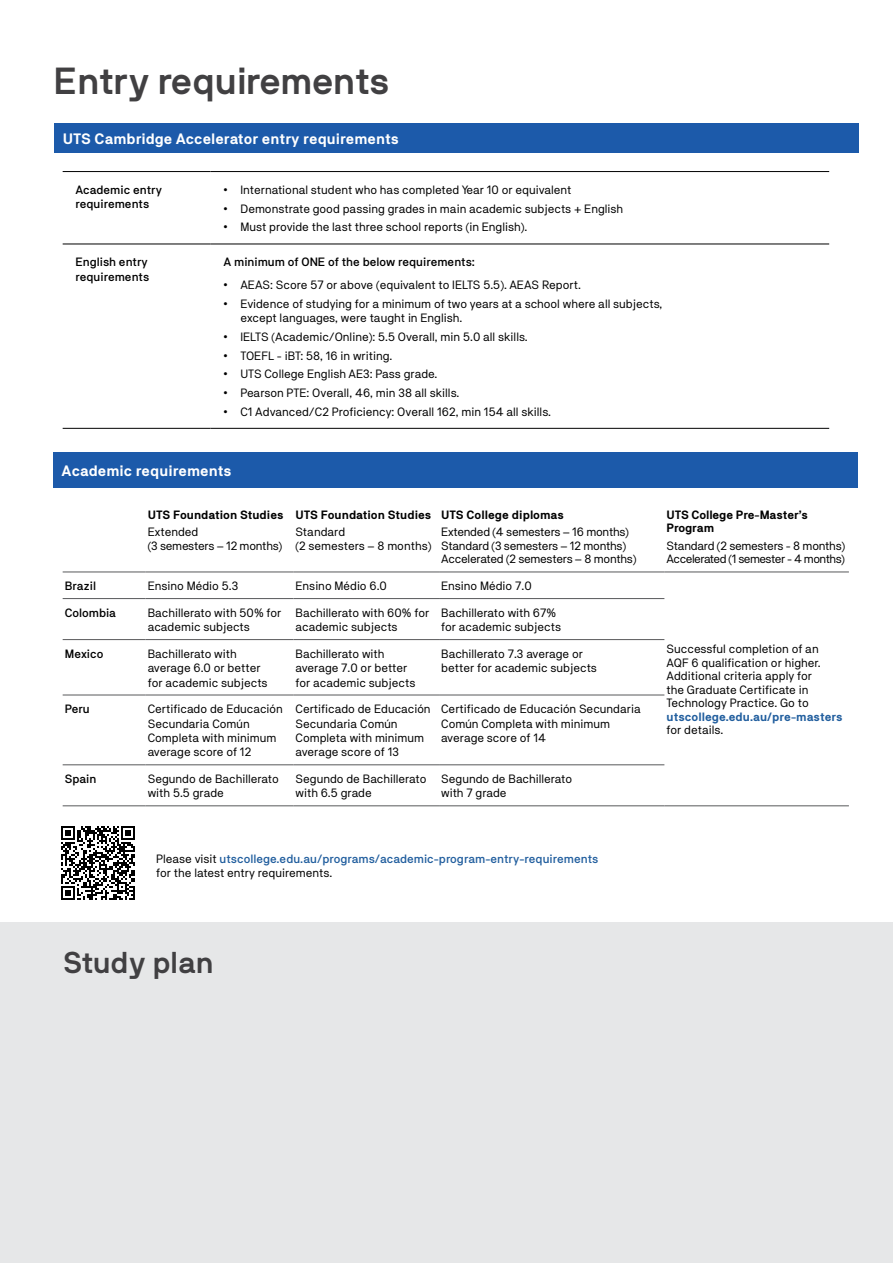
<style>
.page{position:relative;width:893px;height:1263px;background:#fff}
.page>*{position:absolute;margin:0;border:0;box-sizing:border-box;transform-origin:0 0}
.t1{font:700 37.5px "NB International Pro";color:#414042}
.t2{font:700 30px "NB International Pro";color:#414042}
.t3{font:700 15px "NB Akademie Std";color:#fff}
.t4{font:12px/14.4px "NB Akademie Std";color:#000}
.t5{font:12px/13.5px "NB Akademie Std";letter-spacing:-.02em;color:#000}
.t6{font:500 12px/14.4px "NB Akademie Std";color:#000}
.t7{font:500 12px/14.4px "NB Akademie Std";color:#215e9e}
.t8{font:700 12px/13.5px "NB Akademie Std";letter-spacing:-.01em;color:#000}
.t9{font:12px/13.5px "NB Akademie Std";letter-spacing:-.04em;color:#000}
.t10{font:700 12px "NB Akademie Std";color:#215e9e}
.s1{font-family:"Arial"}
.s2{font-weight:400;color:#000}
</style>
<div class="page">
<hr style="left:63px;top:572px;width:83px;height:1px;background:#58595b">
<hr style="left:146px;top:572px;width:147px;height:1px;background:#58595b">
<hr style="left:293px;top:572px;width:146px;height:1px;background:#58595b">
<hr style="left:439px;top:572px;width:225px;height:1px;background:#58595b">
<hr style="left:664px;top:572px;width:185px;height:1px;background:#58595b">
<hr style="left:63px;top:598px;width:83px;height:1px;background:#58595b">
<hr style="left:146px;top:598px;width:147px;height:1px;background:#58595b">
<hr style="left:293px;top:598px;width:146px;height:1px;background:#58595b">
<hr style="left:439px;top:598px;width:225px;height:1px;background:#58595b">
<hr style="left:63px;top:639px;width:83px;height:1px;background:#58595b">
<hr style="left:146px;top:639px;width:147px;height:1px;background:#58595b">
<hr style="left:293px;top:639px;width:146px;height:1px;background:#58595b">
<hr style="left:439px;top:639px;width:225px;height:1px;background:#58595b">
<hr style="left:63px;top:695px;width:83px;height:1px;background:#58595b">
<hr style="left:146px;top:695px;width:147px;height:1px;background:#58595b">
<hr style="left:293px;top:695px;width:146px;height:1px;background:#58595b">
<hr style="left:439px;top:695px;width:225px;height:1px;background:#58595b">
<hr style="left:63px;top:764px;width:83px;height:1px;background:#58595b">
<hr style="left:146px;top:764px;width:147px;height:1px;background:#58595b">
<hr style="left:293px;top:764px;width:146px;height:1px;background:#58595b">
<hr style="left:439px;top:764px;width:225px;height:1px;background:#58595b">
<hr style="left:63px;top:805px;width:83px;height:1px;background:#58595b">
<hr style="left:146px;top:805px;width:147px;height:1px;background:#58595b">
<hr style="left:293px;top:805px;width:146px;height:1px;background:#58595b">
<hr style="left:439px;top:805px;width:225px;height:1px;background:#58595b">
<hr style="left:664px;top:805px;width:185px;height:1px;background:#58595b">
<div style="left:53px;top:452px;width:805px;height:35px;background:#1c5aaa"></div>
<hr style="left:63px;top:171px;width:148px;height:1px;background:#000">
<hr style="left:211px;top:171px;width:618px;height:1px;background:#000">
<hr style="left:63px;top:244px;width:148px;height:1px;background:#000">
<hr style="left:211px;top:244px;width:618px;height:1px;background:#000">
<hr style="left:63px;top:428px;width:148px;height:1px;background:#000">
<hr style="left:211px;top:428px;width:618px;height:1px;background:#000">
<div style="left:54px;top:123px;width:805px;height:30px;background:#1c5aaa"></div>
<div style="left:0;top:923px;width:893px;height:340px;background:#e6e7e8"></div>
<svg style="left:61px;top:826px;width:74px;height:74px"></svg>
<h1 class="t1" style="left:54px;top:59px;width:337px">Entry requirements</h1>
<p class="t3" style="left:63px;top:131px;width:338px">UTS Cambridge Accelerator entry requirements</p>
<p class="t6" style="left:75px;top:182px;width:88px">Academic entry requirements</p>
<p class="t4" style="left:223px;top:182px;width:349px"><span class="s1">•</span> International student who has completed Year 10 or equivalent</p>
<p class="t4" style="left:223px;top:201px;width:401px"><span class="s1">•</span> Demonstrate good passing grades in main academic subjects + English</p>
<p class="t4" style="left:223px;top:220px;width:306px"><span class="s1">•</span> Must provide the last three school reports (in English).</p>
<p class="t6" style="left:75px;top:255px;width:75px">English entry requirements</p>
<p class="t6" style="left:223px;top:255px;width:253px">A minimum of ONE of the below requirements:</p>
<p class="t4" style="left:223px;top:278px;width:359px"><span class="s1">•</span> AEAS: Score 57 or above (equivalent to IELTS 5.5). AEAS Report.</p>
<p class="t4" style="left:240px;top:296px;width:424px;text-indent:-17px"><span class="s1">•</span> Evidence of studying for a minimum of two years at a school where all subjects, except languages, were taught in English.</p>
<p class="t4" style="left:223px;top:329px;width:306px"><span class="s1">•</span> IELTS (Academic/Online): 5.5 Overall, min 5.0 all skills.</p>
<p class="t4" style="left:223px;top:348px;width:171px"><span class="s1">•</span> TOEFL - iBT: 58, 16 in writing.</p>
<p class="t4" style="left:223px;top:367px;width:216px"><span class="s1">•</span> UTS College English AE3: Pass grade.</p>
<p class="t4" style="left:223px;top:385px;width:238px"><span class="s1">•</span> Pearson PTE: Overall, 46, min 38 all skills.</p>
<p class="t4" style="left:223px;top:404px;width:329px"><span class="s1">•</span> C1 Advanced/C2 Proficiency: Overall 162, min 154 all skills.</p>
<p class="t3" style="left:62px;top:462px;width:171px">Academic requirements</p>
<p class="t8" style="left:148px;top:508px;width:137px">UTS Foundation Studies</p>
<p class="t5" style="left:148px;top:525px;width:136px">Extended<br>(3 semesters − 12 months)</p>
<p class="t8" style="left:296px;top:508px;width:137px">UTS Foundation Studies</p>
<p class="t4" style="left:296px;top:525px;width:137px;line-height:13.5px">Standard<br>(2 semesters − 8 months)</p>
<p class="t8" style="left:441px;top:508px;width:124px">UTS College diplomas</p>
<p class="t5" style="left:441px;top:525px;width:197px">Extended (4 semesters − 16 months)<br>Standard (3 semesters − 12 months)<br>Accelerated (2 semesters − 8 months)</p>
<p class="t6" style="left:65px;top:579px;width:33px">Brazil</p>
<p class="t4" style="left:148px;top:578px;width:92px">Ensino Médio 5.3</p>
<p class="t4" style="left:296px;top:578px;width:93px">Ensino Médio 6.0</p>
<p class="t4" style="left:441px;top:578px;width:92px">Ensino Médio 7.0</p>
<p class="t6" style="left:65px;top:605px;width:53px">Colombia</p>
<p class="t4" style="left:148px;top:605px;width:135px">Bachillerato with 50% for academic subjects</p>
<p class="t4" style="left:296px;top:605px;width:135px">Bachillerato with 60% for academic subjects</p>
<p class="t4" style="left:441px;top:605px;width:121px">Bachillerato with 67% for academic subjects</p>
<p class="t6" style="left:65px;top:646px;width:40px">Mexico</p>
<p class="t4" style="left:148px;top:646px;width:121px">Bachillerato with average 6.0 or better for academic subjects</p>
<p class="t4" style="left:296px;top:646px;width:121px">Bachillerato with average 7.0 or better for academic subjects</p>
<p class="t4" style="left:441px;top:646px;width:157px">Bachillerato 7.3 average or better for academic subjects</p>
<p class="t6" style="left:65px;top:702px;width:26px">Peru</p>
<p class="t4" style="left:148px;top:702px;width:137px">Certificado de Educación<br>Secundaria Común<br>Completa with minimum average score of 12</p>
<p class="t4" style="left:296px;top:702px;width:137px">Certificado de Educación<br>Secundaria Común<br>Completa with minimum average score of 13</p>
<p class="t4" style="left:441px;top:702px;width:201px">Certificado de Educación Secundaria<br>Común Completa with minimum average score of 14</p>
<p class="t6" style="left:65px;top:771px;width:33px">Spain</p>
<p class="t4" style="left:148px;top:771px;width:133px">Segundo de Bachillerato with 5.5 grade</p>
<p class="t4" style="left:296px;top:771px;width:133px">Segundo de Bachillerato with 6.5 grade</p>
<p class="t4" style="left:441px;top:771px;width:133px">Segundo de Bachillerato with 7 grade</p>
<p class="t7" style="left:156px;top:851px;width:444px"><span class="s2">Please visit</span> utscollege.edu.au/programs/academic-program-entry-requirements <span class="s2">for the latest entry requirements.</span></p>
<p class="t8" style="left:667px;top:508px;width:143px">UTS College Pre-Master’s<br>Program</p>
<p class="t9" style="left:667px;top:539px;width:180px">Standard (2 semesters - 8 months)<br>Accelerated (1 semester - 4 months)</p>
<p class="t4" style="left:667px;top:642px;width:156px;line-height:13.5px">Successful completion of an<br>AQF 6 qualification or higher.<br>Additional criteria apply for the Graduate Certificate in<br>Technology Practice. Go to</p>
<p class="t10" style="left:667px;top:710px;width:178px">utscollege.edu.au/pre-masters</p>
<p class="t4" style="left:667px;top:723px;width:58px">for details.</p>
<h2 class="t2" style="left:64px;top:945px;width:152px">Study plan</h2>
</div>
